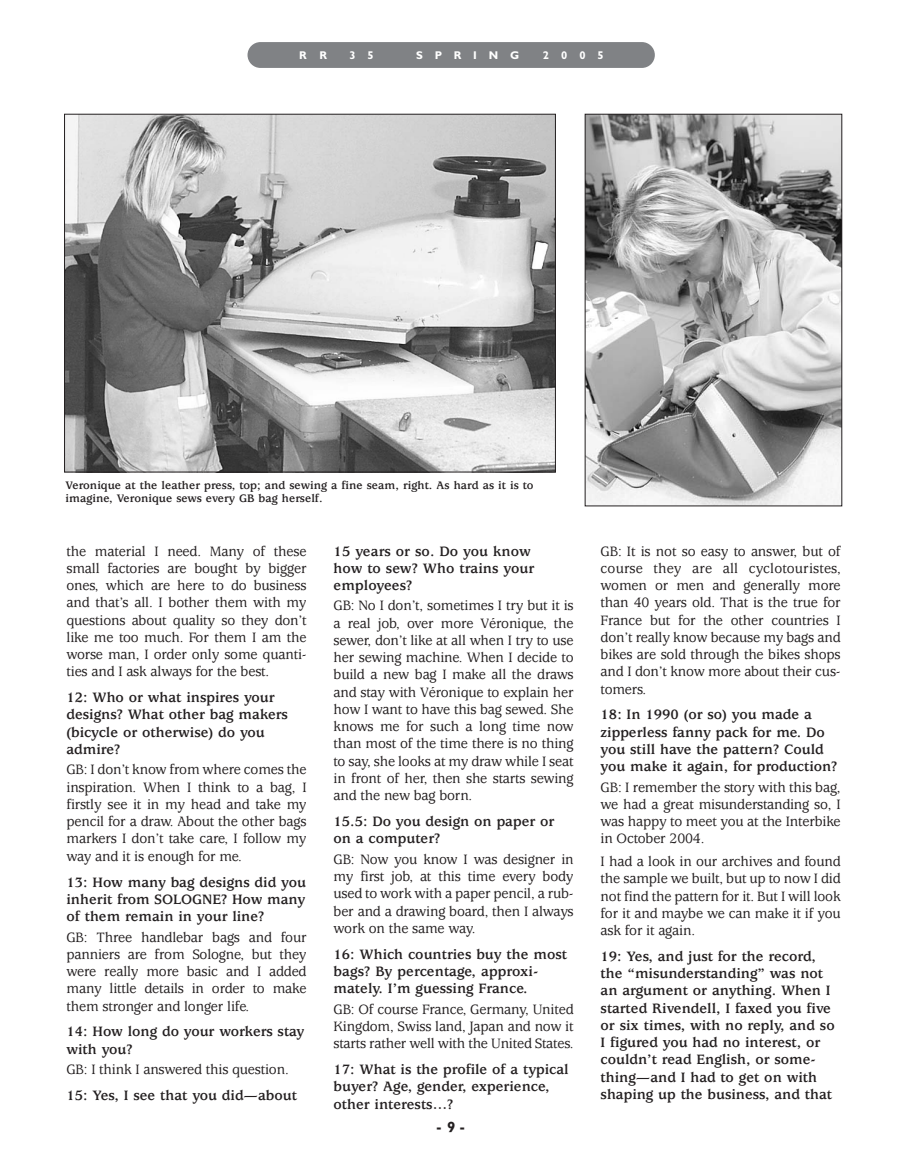
<style>
.page{position:relative;width:905px;height:1161px;background:#fff}
.page>*{position:absolute;margin:0;border:0;box-sizing:border-box;transform-origin:0 0}
.t1{font:500 15px/17.2px "Usherwood";letter-spacing:-.01em;color:#231f20;text-align:justify;scale:.95 1}
.t2{font:700 15px/17.2px "Usherwood";color:#231f20}
.t3{font:700 15px "Gill Sans";color:#231f20}
.t4{font:700 12px/13.5px "Usherwood";letter-spacing:.005em;color:#231f20}
.t5{font:700 11.25px "Gill Sans";letter-spacing:1.045em;color:#fff}
</style>
<div class="page">
<div style="left:247px;top:42px;width:407px;height:26px;background:#808285;border-radius:13px"></div>
<img style="left:66px;top:116px;width:488px;height:354px">
<img style="left:586px;top:116px;width:254px;height:388px">
<div style="left:584px;top:114px;width:258px;height:392px;border:1px solid #231f20"></div>
<p class="t5" style="left:299px;top:51px;width:30px">R R</p>
<p class="t5" style="left:349px;top:51px;width:26px">3 5</p>
<p class="t5" style="left:416px;top:51px;width:105px">SPRING</p>
<p class="t5" style="left:543px;top:51px;width:62px">2005</p>
<p class="t4" style="left:66px;top:479px;width:469px">Veronique at the leather press, top; and sewing a fine seam, right. As hard as it is to imagine, Veronique sews every GB bag herself.</p>
<p class="t1" style="left:66px;top:544px;width:254px">the material I need. Many of these small factories are bought by bigger ones, which are here to do business and that’s all. I bother them with my questions about quality so they don’t like me too much. For them I am the worse man, I order only some quanti&shy;ties and I ask always for the best.</p>
<p class="t2" style="left:66px;top:690px;width:223px">12: Who or what inspires your designs? What other bag makers (bicycle or otherwise) do you admire?</p>
<p class="t1" style="left:66px;top:763px;width:254px">GB: I don’t know from where comes the inspiration. When I think to a bag, I firstly see it in my head and take my pencil for a draw. About the other bags markers I don’t take care, I follow my way and it is enough for me.</p>
<p class="t2" style="left:66px;top:875px;width:241px;text-align:justify">13: How many bag designs did you inherit from SOLOGNE? How many of them remain in your line?</p>
<p class="t1" style="left:66px;top:930px;width:254px">GB: Three handlebar bags and four panniers are from Sologne, but they were really more basic and I added many little details in order to make them stronger and longer life.</p>
<p class="t2" style="left:66px;top:1025px;width:239px">14: How long do your workers stay with you?</p>
<p class="t1" style="left:66px;top:1062px;width:235px">GB: I think I answered this question.</p>
<p class="t2" style="left:66px;top:1088px;width:232px">15: Yes, I see that you did—about</p>
<p class="t2" style="left:333px;top:544px;width:202px">15 years or so. Do you know how to sew? Who trains your employees?</p>
<p class="t1" style="left:333px;top:599px;width:254px">GB: No I don’t, sometimes I try but it is a real job, over more Véronique, the sewer, don’t like at all when I try to use her sewing machine. When I decide to build a new bag I make all the draws and stay with Véronique to explain her how I want to have this bag sewed. She knows me for such a long time now than most of the time there is no thing to say, she looks at my draw while I seat in front of her, then she starts sewing and the new bag born.</p>
<p class="t2" style="left:333px;top:814px;width:222px">15.5: Do you design on paper or on a computer?</p>
<p class="t1" style="left:333px;top:852px;width:254px">GB: Now you know I was designer in my first job, at this time every body used to work with a paper pencil, a rub&shy;ber and a drawing board, then I always work on the same way.</p>
<p class="t2" style="left:333px;top:947px;width:235px">16: Which countries buy the most bags? By percentage, approxi&shy;mately. I’m guessing France.</p>
<p class="t1" style="left:333px;top:1002px;width:254px">GB: Of course France, Germany, United Kingdom, Swiss land, Japan and now it starts rather well with the United States.</p>
<p class="t2" style="left:333px;top:1062px;width:237px">17: What is the profile of a typical buyer? Age, gender, experience, other interests…?</p>
<p class="t3" style="left:436px;top:1122px;width:30px">-9-</p>
<p class="t1" style="left:600px;top:544px;width:254px">GB: It is not so easy to answer, but of course they are all cyclotouristes, women or men and generally more than 40 years old. That is the true for France but for the other countries I don’t really know because my bags and bikes are sold through the bikes shops and I don’t know more about their cus&shy;tomers.</p>
<p class="t2" style="left:600px;top:708px;width:238px">18: In 1990 (or so) you made a zipperless fanny pack for me. Do you still have the pattern? Could you make it again, for production?</p>
<p class="t1" style="left:600px;top:780px;width:254px">GB: I remember the story with this bag, we had a great misunderstanding so, I was happy to meet you at the Interbike in October 2004.</p>
<p class="t1" style="left:600px;top:854px;width:254px">I had a look in our archives and found the sample we built, but up to now I did not find the pattern for it. But I will look for it and maybe we can make it if you ask for it again.</p>
<p class="t2" style="left:600px;top:949px;width:235px">19: Yes, and just for the record, the “misunderstanding” was not an argument or anything. When I started Rivendell, I faxed you five or six times, with no reply, and so<br>I figured you had no interest, or couldn’t read English, or some&shy;thing—and I had to get on with shaping up the business, and that</p>
</div>
